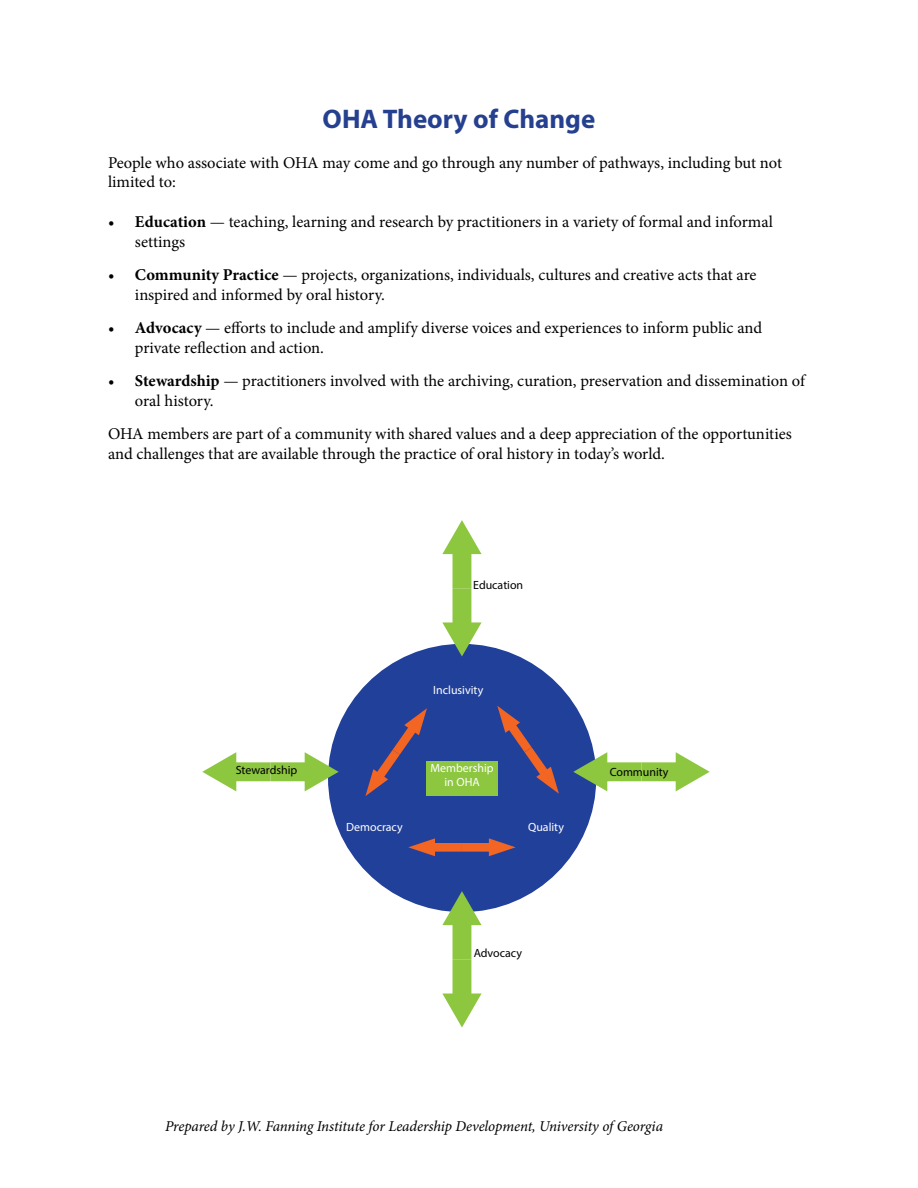
<style>
.page{position:relative;width:918px;height:1188px;background:#fff}
.page>*{position:absolute;margin:0;border:0;box-sizing:border-box;transform-origin:0 0}
.t1{font:700 27px "Myriad Pro";color:#25408f}
.t2{font:16.5px/19.8px "Minion Pro";color:#000}
.t3{font:italic 15px "Minion Pro";letter-spacing:-.01em;color:#000}
.t4{font:12px/14.2px "Myriad Pro";color:#fff;text-align:center}
.t5{font:12px "Myriad Pro";color:#000}
.s1{font-weight:700}
</style>
<div class="page">
<div style="left:328px;top:644px;width:268px;height:268px;background:#21409a;border-radius:50%"></div>
<svg style="left:573px;top:752px;width:137px;height:39px"></svg>
<svg style="left:202px;top:752px;width:137px;height:39px"></svg>
<svg style="left:442px;top:520px;width:40px;height:136px"></svg>
<svg style="left:442px;top:891px;width:40px;height:137px"></svg>
<svg style="left:365px;top:708px;width:62px;height:88px"></svg>
<div style="left:427px;top:761px;width:71px;height:35px;background:#8dc63f"></div>
<svg style="left:408px;top:838px;width:108px;height:18px"></svg>
<svg style="left:497px;top:706px;width:62px;height:88px"></svg>
<h1 class="t1" style="left:323px;top:101px;width:274px">OHA Theory of Change</h1>
<p class="t2" style="left:108px;top:153px;width:676px">People who associate with OHA may come and go through any number of pathways, including but not limited to:</p>
<p class="t2" style="left:135px;top:212px;width:639px;text-indent:-27px">• <span class="s1">Education</span> — teaching, learning and research by practitioners in a variety of formal and informal settings</p>
<p class="t2" style="left:135px;top:265px;width:623px;text-indent:-27px">• <span class="s1">Community Practice</span> — projects, organizations, individuals, cultures and creative acts that are inspired and informed by oral history.</p>
<p class="t2" style="left:135px;top:318px;width:629px;text-indent:-27px">• <span class="s1">Advocacy</span> — efforts to include and amplify diverse voices and experiences to inform public and private reflection and action.</p>
<p class="t2" style="left:135px;top:371px;width:671px;text-indent:-27px">• <span class="s1">Stewardship</span> — practitioners involved with the archiving, curation, preservation and dissemination of oral history.</p>
<p class="t2" style="left:108px;top:424px;width:685px">OHA members are part of a community with shared values and a deep appreciation of the opportunities and challenges that are available through the practice of oral history in today’s world.</p>
<p class="t5" style="left:473px;top:578px;width:52px">Education</p>
<p class="t4" style="left:433px;top:683px;width:52px">Inclusivity</p>
<p class="t5" style="left:236px;top:763px;width:63px">Stewardship</p>
<p class="t4" style="left:431px;top:761px;width:65px">Membership in OHA</p>
<p class="t4" style="left:346px;top:820px;width:58px">Democracy</p>
<p class="t4" style="left:528px;top:820px;width:37px">Quality</p>
<p class="t5" style="left:474px;top:945px;width:50px">Advocacy</p>
<p class="t5" style="left:610px;top:764px;width:60px">Community</p>
<p class="t3" style="left:165px;top:1116px;width:500px">Prepared by J.W. Fanning Institute for Leadership Development, University of Georgia</p>
</div>
